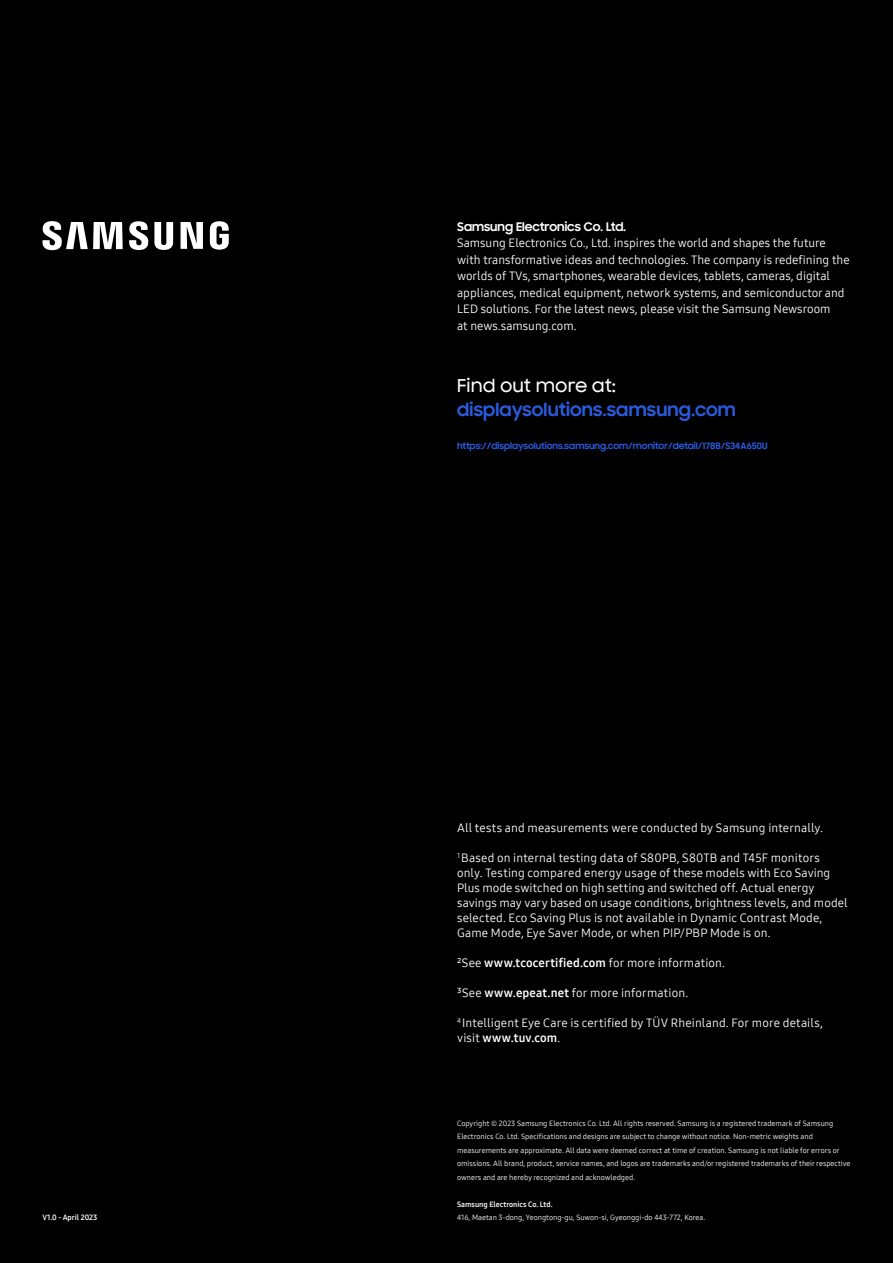
<style>
.page{position:relative;width:893px;height:1263px;background:#000}
.page>*{position:absolute;margin:0;border:0;box-sizing:border-box;transform-origin:0 0}
.t1{font:700 18px/24px "Samsung Sharp Sans";letter-spacing:.01em;color:#2a5bdf}
.Small_Print{font:12px/15px "Samsung One 400";color:#fff}
.t2{font:700 12px "Samsung Sharp Sans";color:#fff}
.t3{font:700 9px "Samsung Sharp Sans";color:#2a5bdf}
.t4{font:7.5px/13.5px "Samsung One 400";color:#fff}
.t5{font:7.5px "Samsung One 700";color:#fff}
.s1{font-weight:500;color:#fff}
.s2{font-family:"Samsung One 700"}
</style>
<div class="page">
<svg style="left:129px;top:221px;width:19px;height:29px"></svg>
<svg style="left:43px;top:221px;width:80px;height:29px"></svg>
<svg style="left:210px;top:221px;width:19px;height:29px"></svg>
<svg style="left:154px;top:222px;width:19px;height:28px"></svg>
<svg style="left:181px;top:222px;width:22px;height:27px"></svg>
<p class="t2" style="left:457px;top:218px;width:170px">Samsung Electronics Co. Ltd.</p>
<p class="Small_Print" style="left:457px;top:235px;width:394px;line-height:16.5px">Samsung Electronics Co., Ltd. inspires the world and shapes the future with transformative ideas and technologies. The company is redefining the worlds of TVs, smartphones, wearable devices, tablets, cameras, digital appliances, medical equipment, network systems, and semiconductor and LED solutions. For the latest news, please visit the Samsung Newsroom<br>at news.samsung.com.</p>
<p class="t1" style="left:457px;top:372px;width:280px"><span class="s1">Find out more at: </span>displaysolutions.samsung.com</p>
<p class="t3" style="left:457px;top:439px;width:312px">https://displaysolutions.samsung.com/monitor/detail/1788/S34A650U</p>
<p class="Small_Print" style="left:457px;top:820px;width:368px">All tests and measurements were conducted by Samsung internally.</p>
<p class="Small_Print" style="left:457px;top:850px;width:392px"><sup>1</sup>Based on internal testing data of S80PB, S80TB and T45F monitors only. Testing compared energy usage of these models with Eco Saving Plus mode switched on high setting and switched off. Actual energy savings may vary based on usage conditions, brightness levels, and model selected. Eco Saving Plus is not available in Dynamic Contrast Mode, Game Mode, Eye Saver Mode, or when PIP/PBP Mode is on.</p>
<p class="Small_Print" style="left:457px;top:955px;width:270px">²See <span class="s2">www.tcocertified.com</span> for more information.</p>
<p class="Small_Print" style="left:457px;top:985px;width:233px">³See <span class="s2">www.epeat.net</span> for more information.</p>
<p class="Small_Print" style="left:457px;top:1015px;width:367px"><sup>4</sup> Intelligent Eye Care is certified by TÜV Rheinland. For more details, visit <span class="s2">www.tuv.com</span>.</p>
<p class="t4" style="left:457px;top:1116px;width:395px">Copyright © 2023 Samsung Electronics Co. Ltd. All rights reserved. Samsung is a registered trademark of Samsung Electronics Co. Ltd. Specifications and designs are subject to change without notice. Non-metric weights and measurements are approximate. All data were deemed correct at time of creation. Samsung is not liable for errors or omissions. All brand, product, service names, and logos are trademarks and/or registered trademarks of their respective owners and are hereby recognized and acknowledged.</p>
<p class="t5" style="left:457px;top:1199px;width:97px">Samsung Electronics Co. Ltd.</p>
<p class="t5" style="left:43px;top:1213px;width:56px">V1.0 - April 2023</p>
<p class="t4" style="left:457px;top:1211px;width:249px">416, Maetan 3-dong, Yeongtong-gu, Suwon-si, Gyeonggi-do 443-772, Korea.</p>
</div>
